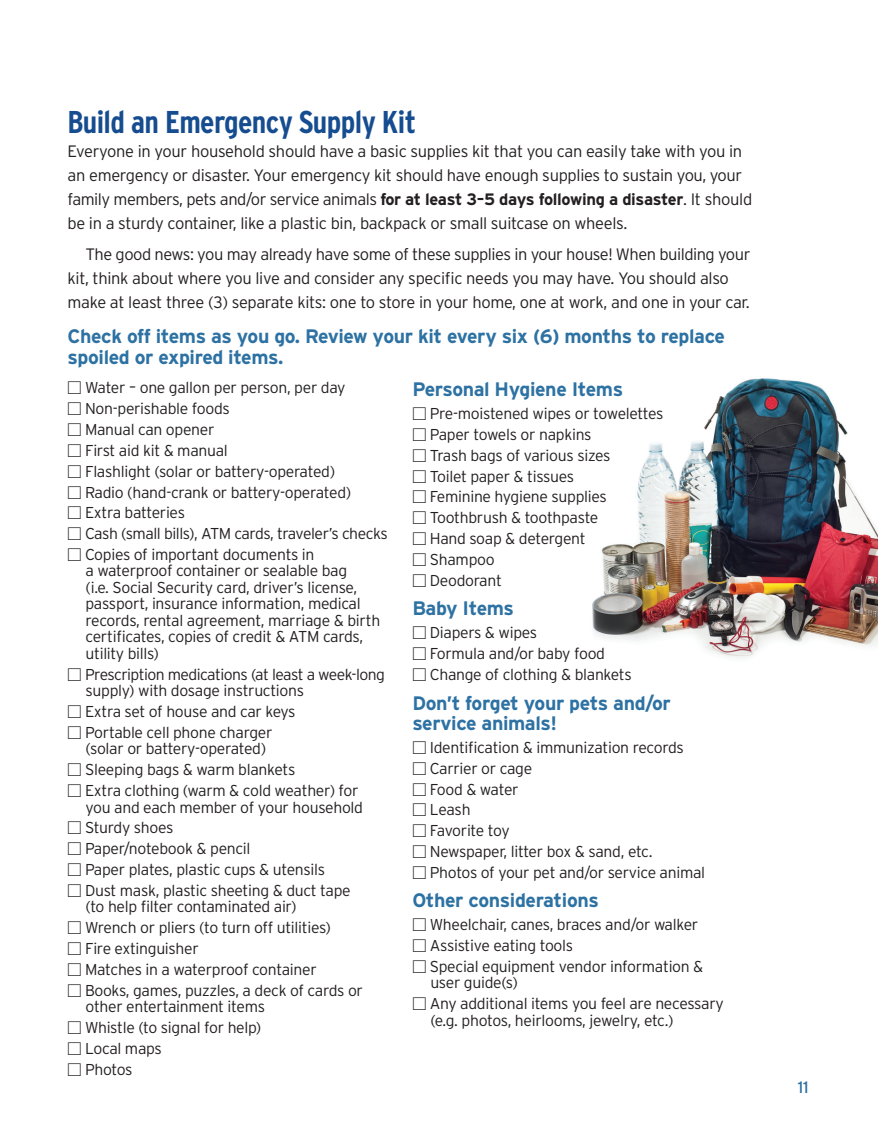
<style>
.page{position:relative;width:878px;height:1134px;background:#fff}
.page>*{position:absolute;margin:0;border:0;box-sizing:border-box;transform-origin:0 0}
.Head{font:700 condensed 31.5px "Interstate";letter-spacing:-.02em;color:#164c90}
.Subhead{font:700 19.5px/21px "Interstate";letter-spacing:-.02em;color:#2d72a3}
.text_1st_para__no_in{font:300 16.5px/24px "Interstate";letter-spacing:-.02em;color:#231f20}
.text{font:300 16.5px/24px "Interstate";letter-spacing:-.03em;color:#231f20}
.t1{font:16.5px "Interstate";color:#2d72a3}
.Bulleted_text{font:300 15.75px/16.5px "Interstate";letter-spacing:-.02em;color:#231f20}
.Bulleted_text-2{font:300 15.75px "Interstate";letter-spacing:-.04em;color:#231f20}
.s1{font-weight:700}
.s2{font-family:"Universal Std Newswith Comm Pi";font-weight:400}
.s3{font-size:16.5px}
</style>
<div class="page">
<img style="left:592px;top:378px;width:286px;height:280px">
<p class="Head" style="left:68px;top:105px;width:350px">Build an Emergency Supply Kit</p>
<p class="text_1st_para__no_in" style="left:68px;top:139px;width:686px">Everyone in your household should have a basic supplies kit that you can easily take with you in an emergency or disaster. Your emergency kit should have enough supplies to sustain you, your family members, pets and/or service animals <span class="s1">for at least 3–5 days following a disaster</span>. It should be in a sturdy container, like a plastic bin, backpack or small suitcase on wheels.</p>
<p class="text" style="left:68px;top:242px;width:684px;text-indent:18px">The good news: you may already have some of these supplies in your house! When building your kit, think about where you live and consider any specific needs you may have. You should also make at least three (3) separate kits: one to store in your home, one at work, and one in your car.</p>
<p class="Subhead" style="left:68px;top:325px;width:659px">Check off items as you go. Review your kit every six (6) months to replace spoiled or expired items.</p>
<p class="Bulleted_text" style="left:68px;top:379px;width:280px"><span class="s2">□</span> Water <span class="s3">–</span> one gallon per person, per day</p>
<p class="Bulleted_text" style="left:68px;top:400px;width:164px"><span class="s2">□</span> Non-perishable foods</p>
<p class="Bulleted_text" style="left:68px;top:421px;width:148px"><span class="s2">□</span> Manual can opener</p>
<p class="Bulleted_text" style="left:68px;top:442px;width:162px"><span class="s2">□</span> First aid kit &amp; manual</p>
<p class="Bulleted_text" style="left:68px;top:463px;width:269px"><span class="s2">□</span> Flashlight (solar or battery-operated)</p>
<p class="Bulleted_text" style="left:68px;top:484px;width:285px"><span class="s2">□</span> Radio (hand-crank or battery-operated)</p>
<p class="Bulleted_text" style="left:68px;top:504px;width:119px"><span class="s2">□</span> Extra batteries</p>
<p class="Bulleted_text" style="left:68px;top:525px;width:322px"><span class="s2">□</span> Cash (small bills), ATM cards, traveler’s checks</p>
<p class="Bulleted_text" style="left:86px;top:546px;width:296px;text-indent:-18px"><span class="s2">□</span> Copies of important documents in<br>a waterproof container or sealable bag<br>(i.e. Social Security card, driver’s license, passport, insurance information, medical records, rental agreement, marriage &amp; birth certificates, copies of credit &amp; ATM cards, utility bills)</p>
<p class="Bulleted_text" style="left:86px;top:666px;width:301px;text-indent:-18px"><span class="s2">□</span> Prescription medications (at least a week-long supply) with dosage instructions</p>
<p class="Bulleted_text" style="left:68px;top:703px;width:229px"><span class="s2">□</span> Extra set of house and car keys</p>
<p class="Bulleted_text" style="left:86px;top:724px;width:188px;text-indent:-18px"><span class="s2">□</span> Portable cell phone charger (solar or battery-operated)</p>
<p class="Bulleted_text" style="left:68px;top:761px;width:229px"><span class="s2">□</span> Sleeping bags &amp; warm blankets</p>
<p class="Bulleted_text" style="left:68px;top:782px;width:297px;text-align:right"><span class="s2">□</span> Extra clothing (warm &amp; cold weather) for you and each member of your household</p>
<p class="Bulleted_text" style="left:68px;top:819px;width:107px"><span class="s2">□</span> Sturdy shoes</p>
<p class="Bulleted_text" style="left:68px;top:840px;width:184px"><span class="s2">□</span> Paper/notebook &amp; pencil</p>
<p class="Bulleted_text" style="left:68px;top:861px;width:259px"><span class="s2">□</span> Paper plates, plastic cups &amp; utensils</p>
<p class="Bulleted_text" style="left:86px;top:882px;width:267px;text-indent:-18px"><span class="s2">□</span> Dust mask, plastic sheeting &amp; duct tape (to help filter contaminated air)</p>
<p class="Bulleted_text" style="left:68px;top:919px;width:265px"><span class="s2">□</span> Wrench or pliers (to turn off utilities)</p>
<p class="Bulleted_text" style="left:68px;top:940px;width:133px"><span class="s2">□</span> Fire extinguisher</p>
<p class="Bulleted_text" style="left:68px;top:961px;width:251px"><span class="s2">□</span> Matches in a waterproof container</p>
<p class="Bulleted_text" style="left:86px;top:982px;width:279px;text-indent:-18px"><span class="s2">□</span> Books, games, puzzles, a deck of cards or other entertainment items</p>
<p class="Bulleted_text" style="left:68px;top:1019px;width:195px"><span class="s2">□</span> Whistle (to signal for help)</p>
<p class="Bulleted_text" style="left:68px;top:1040px;width:96px"><span class="s2">□</span> Local maps</p>
<p class="Bulleted_text" style="left:68px;top:1061px;width:67px"><span class="s2">□</span> Photos</p>
<p class="Subhead" style="left:412px;top:378px;width:212px">Personal Hygiene Items</p>
<p class="Bulleted_text" style="left:412px;top:405px;width:253px"><span class="s2">□</span> Pre-moistened wipes or towelettes</p>
<p class="Bulleted_text" style="left:412px;top:426px;width:181px"><span class="s2">□</span> Paper towels or napkins</p>
<p class="Bulleted_text" style="left:412px;top:447px;width:200px"><span class="s2">□</span> Trash bags of various sizes</p>
<p class="Bulleted_text" style="left:412px;top:468px;width:163px"><span class="s2">□</span> Toilet paper &amp; tissues</p>
<p class="Bulleted_text" style="left:412px;top:488px;width:196px"><span class="s2">□</span> Feminine hygiene supplies</p>
<p class="Bulleted_text" style="left:412px;top:509px;width:187px"><span class="s2">□</span> Toothbrush &amp; toothpaste</p>
<p class="Bulleted_text" style="left:412px;top:530px;width:175px"><span class="s2">□</span> Hand soap &amp; detergent</p>
<p class="Bulleted_text" style="left:412px;top:551px;width:84px"><span class="s2">□</span> Shampoo</p>
<p class="Bulleted_text" style="left:412px;top:572px;width:91px"><span class="s2">□</span> Deodorant</p>
<p class="Subhead" style="left:412px;top:597px;width:103px">Baby Items</p>
<p class="Bulleted_text" style="left:412px;top:624px;width:126px"><span class="s2">□</span> Diapers &amp; wipes</p>
<p class="Bulleted_text" style="left:412px;top:645px;width:194px"><span class="s2">□</span> Formula and/or baby food</p>
<p class="Bulleted_text" style="left:412px;top:666px;width:221px"><span class="s2">□</span> Change of clothing &amp; blankets</p>
<p class="Subhead" style="left:412px;top:693px;width:260px;line-height:19.5px">Don’t forget your pets and/or service animals!</p>
<p class="Bulleted_text" style="left:412px;top:739px;width:273px"><span class="s2">□</span> Identification &amp; immunization records</p>
<p class="Bulleted_text" style="left:412px;top:760px;width:121px"><span class="s2">□</span> Carrier or cage</p>
<p class="Bulleted_text" style="left:412px;top:781px;width:108px"><span class="s2">□</span> Food &amp; water</p>
<p class="Bulleted_text" style="left:412px;top:801px;width:60px"><span class="s2">□</span> Leash</p>
<p class="Bulleted_text-2" style="left:412px;top:822px;width:99px"><span class="s2">□</span> Favorite toy</p>
<p class="Bulleted_text" style="left:412px;top:843px;width:242px"><span class="s2">□</span> Newspaper, litter box &amp; sand, etc.</p>
<p class="Bulleted_text" style="left:412px;top:864px;width:294px"><span class="s2">□</span> Photos of your pet and/or service animal</p>
<p class="Subhead" style="left:412px;top:889px;width:188px">Other considerations</p>
<p class="Bulleted_text" style="left:412px;top:916px;width:287px"><span class="s2">□</span> Wheelchair, canes, braces and/or walker</p>
<p class="Bulleted_text" style="left:412px;top:937px;width:162px"><span class="s2">□</span> Assistive eating tools</p>
<p class="Bulleted_text" style="left:430px;top:958px;width:274px;text-indent:-18px"><span class="s2">□</span> Special equipment vendor information &amp; user guide(s)</p>
<p class="Bulleted_text" style="left:430px;top:995px;width:295px;text-indent:-18px"><span class="s2">□</span> Any additional items you feel are necessary (e.g. photos, heirlooms, jewelry, etc.)</p>
<p class="t1" style="left:798px;top:1078px;width:12px">11</p>
</div>
